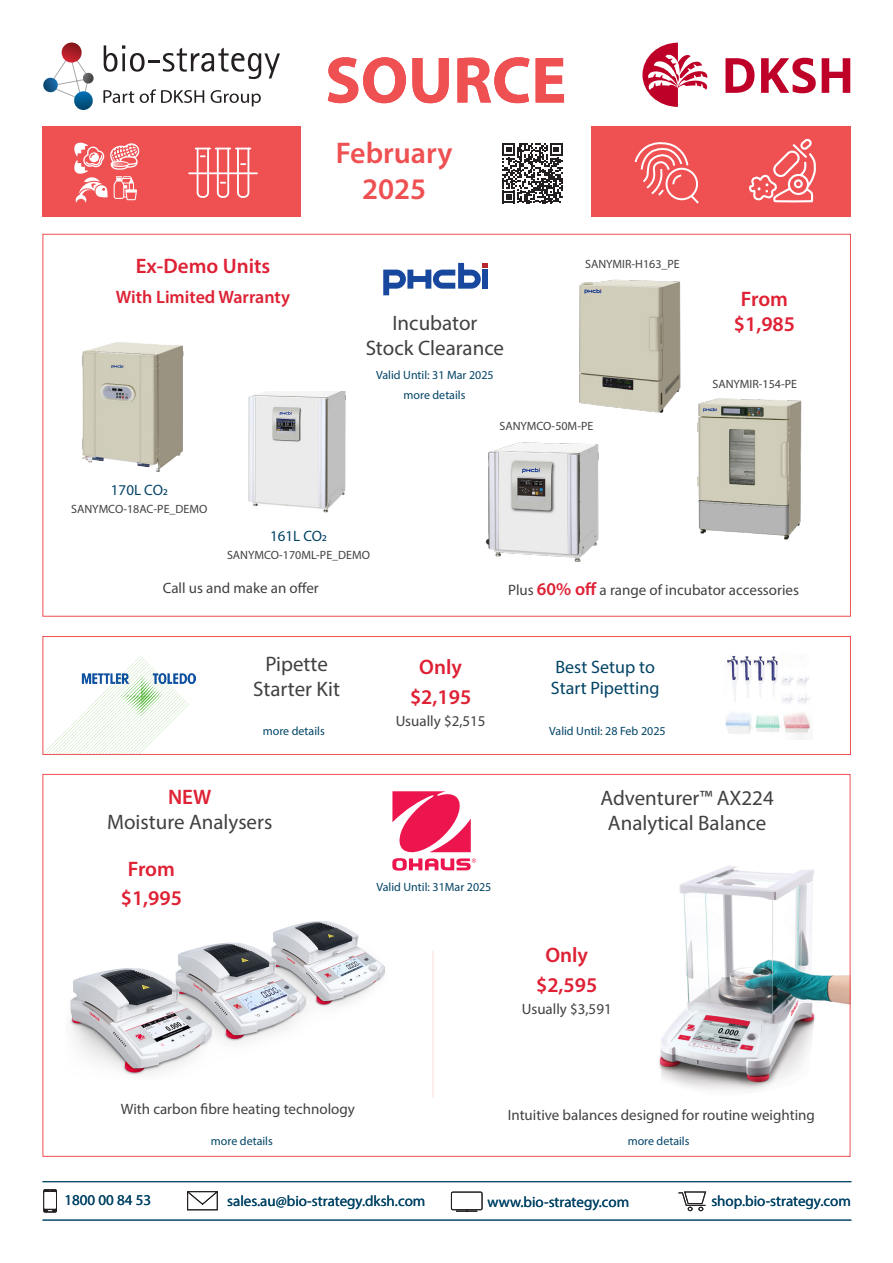
<style>
.page{position:relative;width:893px;height:1263px;background:#fff}
.page>*{position:absolute;margin:0;border:0;box-sizing:border-box;transform-origin:0 0}
.SOURCE_header{font:700 66px "Myriad Pro";color:#ef5052}
.t1{font:600 30px/36px "Myriad Pro";color:#ef5052;text-align:center}
.t2{font:21px/25.2px "Myriad Pro";color:#414142;text-align:center}
.t3{font:600 21px "Myriad Pro";color:#de2134}
.t4{font:18px/21.6px "Myriad Pro";color:#034466}
.t5{font:600 18px "Myriad Pro";color:#de2134}
.t6{font:15px "Myriad Pro";color:#414142}
.t7{font:15px "Myriad Pro";color:#034466}
.t8{font:12px "Myriad Pro";color:#034466}
.t9{font:12px "Myriad Pro";color:#414142}
.s1{font-weight:600;font-size:18px;color:#de2134}
.s2{font-weight:600;color:#de2134}
</style>
<div class="page">
<svg style="left:383px;top:263px;width:105px;height:32px"></svg>
<img style="left:81px;top:342px;width:103px;height:129px">
<img style="left:248px;top:391px;width:98px;height:122px">
<img style="left:485px;top:442px;width:114px;height:120px">
<img style="left:579px;top:279px;width:102px;height:134px">
<img style="left:697px;top:398px;width:105px;height:142px">
<img style="left:725px;top:655px;width:86px;height:85px">
<img style="left:45px;top:656px;width:151px;height:97px">
<img style="left:70px;top:921px;width:315px;height:154px">
<svg style="left:392px;top:791px;width:84px;height:80px"></svg>
<img style="left:659px;top:866px;width:189px;height:224px">
<hr style="left:433px;top:950px;width:1px;height:148px;background:#ef5052">
<div style="left:43px;top:636px;width:808px;height:119px;border:1px solid #ef5052"></div>
<svg style="left:822px;top:58px;width:28px;height:35px"></svg>
<svg style="left:761px;top:58px;width:55px;height:35px"></svg>
<svg style="left:725px;top:58px;width:29px;height:35px"></svg>
<svg style="left:642px;top:43px;width:65px;height:64px"></svg>
<svg style="left:103px;top:90px;width:31px;height:13px"></svg>
<svg style="left:140px;top:89px;width:64px;height:14px"></svg>
<svg style="left:211px;top:90px;width:50px;height:16px"></svg>
<svg style="left:43px;top:43px;width:51px;height:67px"></svg>
<svg style="left:104px;top:45px;width:176px;height:34px"></svg>
<div style="left:42px;top:126px;width:808px;height:90px;background:#ef5052"></div>
<hr style="left:43px;top:1181px;width:808px;height:1px;background:#034466">
<hr style="left:43px;top:1220px;width:808px;height:1px;background:#034466">
<svg style="left:678px;top:1191px;width:29px;height:20px"></svg>
<svg style="left:450px;top:1191px;width:33px;height:21px"></svg>
<svg style="left:187px;top:1191px;width:31px;height:19px"></svg>
<svg style="left:43px;top:1189px;width:14px;height:23px"></svg>
<div style="left:302px;top:121px;width:289px;height:100px;background:#fff"></div>
<svg style="left:749px;top:138px;width:67px;height:65px"></svg>
<svg style="left:195px;top:148px;width:56px;height:50px"></svg>
<hr style="left:188px;top:172px;width:70px;height:2px;background:#fff">
<svg style="left:74px;top:142px;width:66px;height:61px"></svg>
<svg style="left:634px;top:142px;width:65px;height:62px"></svg>
<svg style="left:502px;top:143px;width:60px;height:60px"></svg>
<p class="t3" style="left:136px;top:253px;width:136px">Ex-Demo Units</p>
<p class="t5" style="left:116px;top:286px;width:176px">With Limited Warranty</p>
<p class="t7" style="left:111px;top:480px;width:58px">170L CO2</p>
<p class="t9" style="left:71px;top:502px;width:138px">SANYMCO-18AC-PE_DEMO</p>
<p class="SOURCE_header" style="left:325px;top:37px;width:243px">SOURCE</p>
<p class="t1" style="left:336px;top:134px;width:118px">February<br>2025</p>
<p class="t9" style="left:585px;top:256px;width:96px">SANYMIR-H163_PE</p>
<p class="t3" style="left:741px;top:286px;width:49px">From</p>
<p class="t2" style="left:392px;top:310px;width:87px">Incubator</p>
<p class="t3" style="left:734px;top:311px;width:63px">$1,985</p>
<p class="t2" style="left:366px;top:335px;width:140px">Stock Clearance</p>
<p class="t8" style="left:376px;top:367px;width:119px">Valid Until: 31 Mar 2025</p>
<p class="t9" style="left:712px;top:376px;width:86px">SANYMIR-154-PE</p>
<p class="t8" style="left:404px;top:387px;width:63px">more details</p>
<p class="t9" style="left:499px;top:419px;width:95px">SANYMCO-50M-PE</p>
<p class="t7" style="left:270px;top:526px;width:58px">161L CO2</p>
<p class="t9" style="left:227px;top:548px;width:144px">SANYMCO-170ML-PE_DEMO</p>
<p class="t6" style="left:163px;top:578px;width:158px">Call us and make an offer</p>
<p class="t6" style="left:508px;top:581px;width:292px">Plus <span class="s1">60% off</span> a range of incubator accessories</p>
<p class="t2" style="left:253px;top:651px;width:88px">Pipette<br>Starter Kit</p>
<p class="t3" style="left:419px;top:654px;width:44px">Only</p>
<p class="t4" style="left:551px;top:656px;width:110px">Best Setup to<br>Start Pipetting</p>
<p class="t3" style="left:410px;top:683px;width:63px">$2,195</p>
<p class="t6" style="left:396px;top:712px;width:91px">Usually $2,515</p>
<p class="t8" style="left:263px;top:724px;width:63px">more details</p>
<p class="t8" style="left:549px;top:724px;width:118px">Valid Until: 28 Feb 2025</p>
<p class="t2" style="left:107px;top:784px;width:167px"><span class="s2">NEW<br></span>Moisture Analysers</p>
<p class="t3" style="left:128px;top:855px;width:49px">From</p>
<p class="t3" style="left:121px;top:884px;width:63px">$1,995</p>
<p class="t8" style="left:376px;top:880px;width:116px">Valid Until: 31Mar 2025</p>
<p class="t2" style="left:600px;top:785px;width:175px">Adventurer™ AX224<br>Analytical Balance</p>
<p class="t3" style="left:545px;top:942px;width:44px">Only</p>
<p class="t3" style="left:536px;top:971px;width:63px">$2,595</p>
<p class="t6" style="left:522px;top:1000px;width:91px">Usually $3,591</p>
<p class="t6" style="left:121px;top:1099px;width:236px">With carbon fibre heating technology</p>
<p class="t8" style="left:211px;top:1134px;width:63px">more details</p>
<p class="t6" style="left:508px;top:1105px;width:309px">Intuitive balances designed for routine weighting</p>
<p class="t8" style="left:628px;top:1134px;width:63px">more details</p>
<p class="t7" style="left:65px;top:1190px;width:88px">1800 00 84 53</p>
<p class="t7" style="left:227px;top:1191px;width:200px">sales.au@bio-strategy.dksh.com</p>
<p class="t7" style="left:488px;top:1192px;width:143px">www.bio-strategy.com</p>
<p class="t7" style="left:711px;top:1192px;width:141px">shop.bio-strategy.com</p>
</div>
